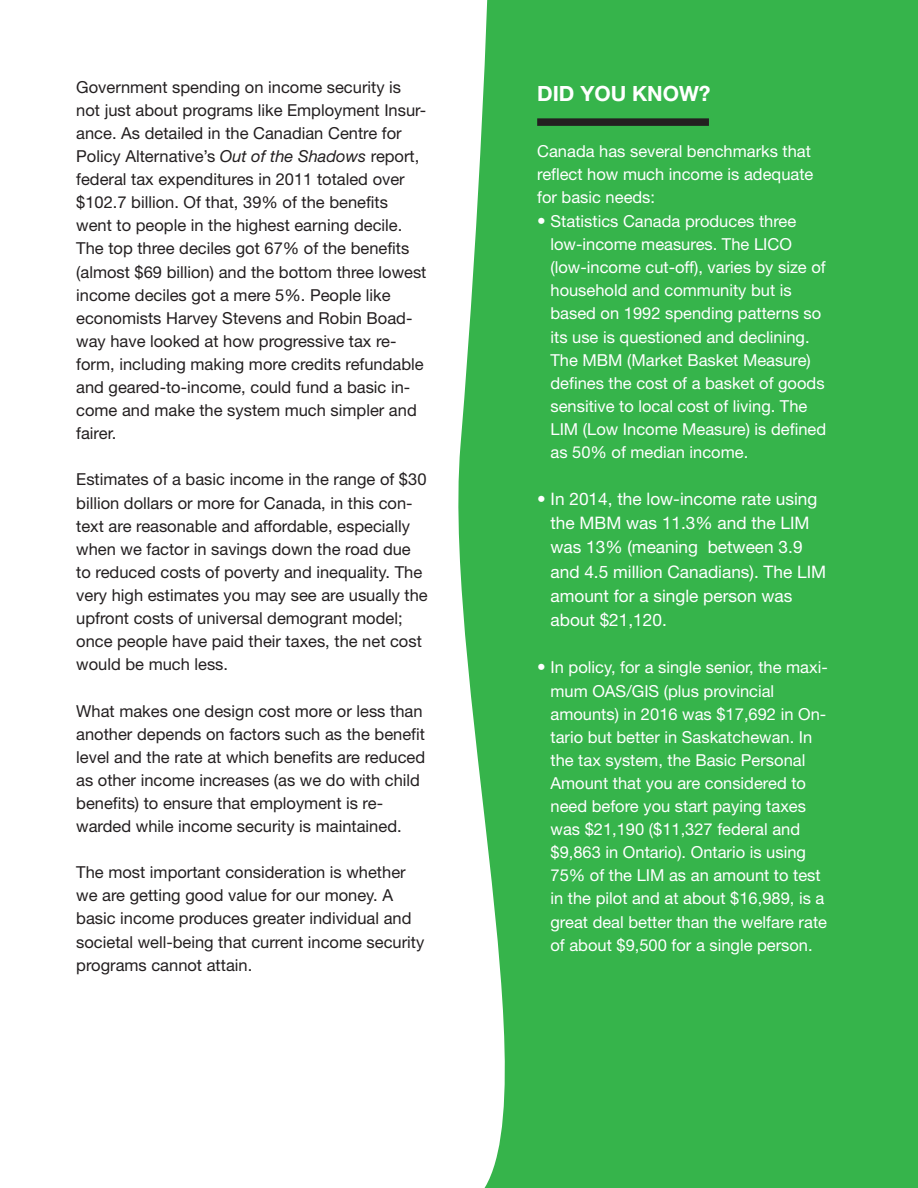
<style>
.page{position:relative;width:918px;height:1188px;background:#fff}
.page>*{position:absolute;margin:0;border:0;box-sizing:border-box;transform-origin:0 0}
.t1{font:700 21px "Helvetica Neue";color:#fff}
.t2{font:17.25px/24.2px "Helvetica Neue";color:#fff}
.t3{font:16.5px/23.1px "Helvetica Neue";color:#231f20}
.t4{font:16.5px/23.1px "Helvetica Neue";color:#fff}
.s1{font-style:italic}
.s2{font-size:17.25px}
</style>
<div class="page">
<div style="left:458px;top:0;width:460px;height:1188px;background:#36b44b"></div>
<div style="left:537px;top:118px;width:172px;height:8px;background:#231f20"></div>
<p class="t3" style="left:76px;top:75px;width:352px">Government spending on income security is not just about programs like Employment Insur&shy;ance. As detailed in the Canadian Centre for Policy Alternative’s <span class="s1">Out of the Shadows</span> report, federal tax expenditures in 2011 totaled over $102.7 billion. Of that, 39% of the benefits went to people in the highest earning decile.<br>The top three deciles got 67% of the benefits (almost $69 billion) and the bottom three lowest income deciles got a mere 5%. People like economists Harvey Stevens and Robin Boad&shy;way have looked at how progressive tax re&shy;form, including making more credits refundable and geared-to-income, could fund a basic in&shy;come and make the system much simpler and fairer.</p>
<p class="t3" style="left:76px;top:468px;width:353px">Estimates of a basic income in the range of $30 billion dollars or more for Canada, in this con&shy;text are reasonable and affordable, especially when we factor in savings down the road due to reduced costs of poverty and inequality. The very high estimates you may see are usually the upfront costs of universal demogrant model; once people have paid their taxes, the net cost would be much less.</p>
<p class="t3" style="left:76px;top:699px;width:351px">What makes one design cost more or less than another depends on factors such as the benefit level and the rate at which benefits are reduced as other income increases (as we do with child benefits) to ensure that employment is re&shy;warded while income security is maintained.</p>
<p class="t3" style="left:76px;top:861px;width:350px">The most important consideration is whether we are getting good value for our money. A basic income produces greater individual and societal well-being that current income security programs cannot attain.</p>
<p class="t1" style="left:537px;top:81px;width:175px">DID YOU KNOW?</p>
<p class="t4" style="left:537px;top:139px;width:278px">Canada has several benchmarks that reflect how much income is adequate for basic needs:</p>
<p class="t4" style="left:551px;top:209px;width:277px;text-indent:-13px"><span class="s2">•</span> Statistics Canada produces three low-income measures. The LICO (low-income cut-off), varies by size of household and community but is based on 1992 spending patterns so its use is questioned and declining.<br>The MBM (Market Basket Measure) defines the cost of a basket of goods sensitive to local cost of living. The LIM (Low Income Measure) is defined as 50% of median income.</p>
<p class="t2" style="left:551px;top:487px;width:277px;text-indent:-13px">• In 2014, the low-income rate using the MBM was 11.3% and the LIM was 13% (meaning between 3.9 and 4.5 million Canadians). The LIM amount for a single person was about $21,120.</p>
<p class="t4" style="left:551px;top:655px;width:279px;text-indent:-13px"><span class="s2">•</span> In policy, for a single senior, the maxi&shy;mum OAS/GIS (plus provincial amounts) in 2016 was $17,692 in On&shy;tario but better in Saskatchewan. In the tax system, the Basic Personal Amount that you are considered to need before you start paying taxes was $21,190 ($11,327 federal and $9,863 in Ontario). Ontario is using 75% of the LIM as an amount to test in the pilot and at about $16,989, is a great deal better than the welfare rate of about $9,500 for a single person.</p>
</div>
